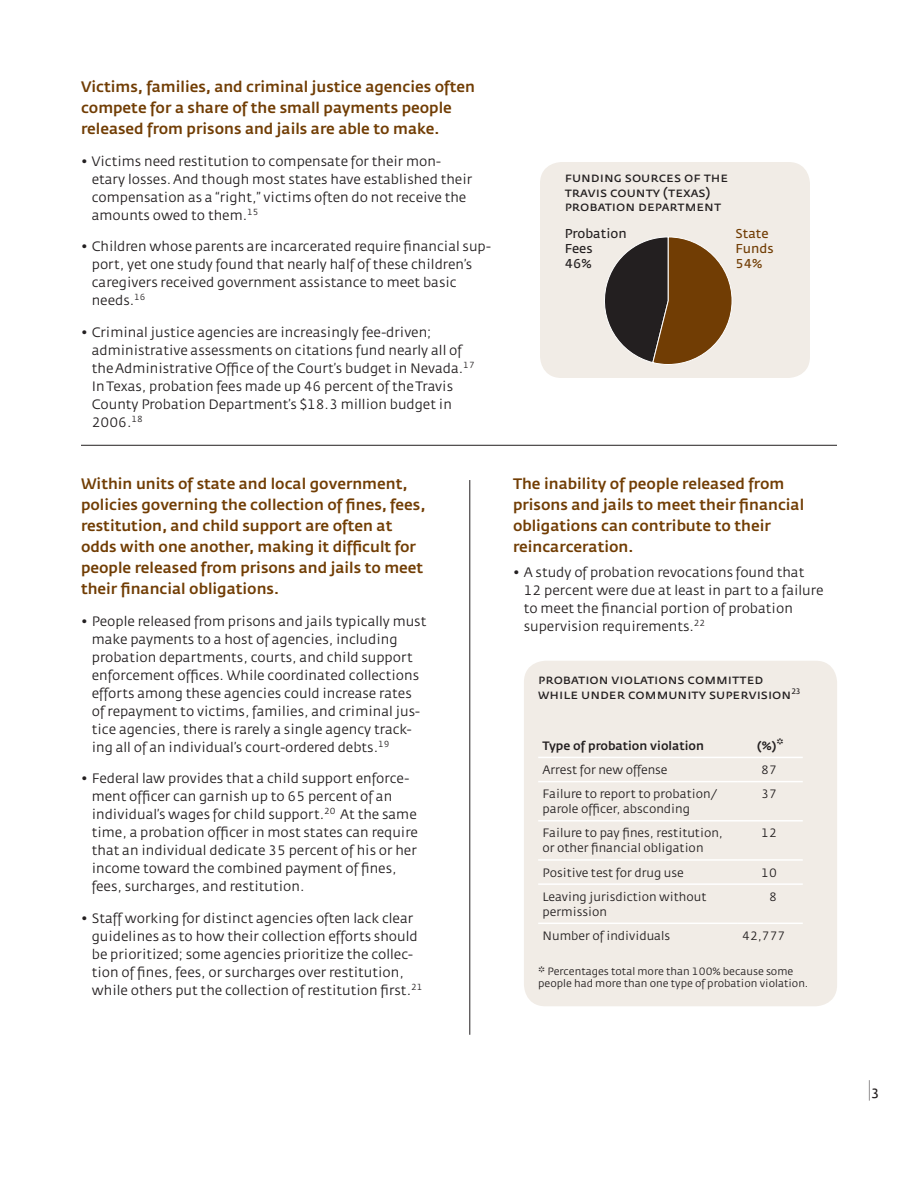
<style>
.page{position:relative;width:918px;height:1188px;background:#fff}
.page>*{position:absolute;margin:0;border:0;box-sizing:border-box;transform-origin:0 0}
.t1{font:300 21px "Fedra Sans";color:#231f20;scale:.4 1}
.t2{font:15px/21px "Fedra Sans Medium TF";color:#713d04}
.t3{font:13.5px/18px "Fedra Sans Book TF";color:#231f20}
.t4{font:13.5px/14.2px "Fedra Sans Normal SC";color:#231f20}
.t5{font:12.75px/15px "Fedra Sans Normal TF";color:#231f20}
.t6{font:12.75px/15px "Fedra Sans Normal TF";color:#713d04}
.t7{font:12px/15px "Fedra Sans Book TF";color:#231f20}
.t8{font:12px "Fedra Sans Medium TF";color:#231f20}
.t9{font:10.5px/12px "Fedra Sans Book TF";color:#231f20}
.s1{font-family:"Fedra Sans Medium SC";font-size:16.5px}
.s2{font-size:16.5px}
.s3{font-weight:400;font-size:13.5px}
</style>
<div class="page">
<hr style="left:81px;top:445px;width:756px;height:1px;background:#231f20">
<div style="left:540px;top:162px;width:270px;height:216px;background:#f1ece6"></div>
<svg style="left:604px;top:237px;width:128px;height:128px;background:#765f47"></svg>
<div style="left:524px;top:661px;width:313px;height:345px;background:#f1ece6"></div>
<hr style="left:469px;top:480px;width:1px;height:555px;background:#231f20">
<hr style="left:538px;top:757px;width:200px;height:1px;background:#fff">
<hr style="left:738px;top:757px;width:65px;height:1px;background:#fff">
<hr style="left:538px;top:781px;width:200px;height:1px;background:#fff">
<hr style="left:738px;top:781px;width:65px;height:1px;background:#fff">
<hr style="left:538px;top:820px;width:200px;height:2px;background:#fff">
<hr style="left:738px;top:820px;width:65px;height:2px;background:#fff">
<hr style="left:538px;top:859px;width:200px;height:2px;background:#fff">
<hr style="left:738px;top:859px;width:65px;height:2px;background:#fff">
<hr style="left:538px;top:883px;width:200px;height:2px;background:#fff">
<hr style="left:738px;top:883px;width:65px;height:2px;background:#fff">
<hr style="left:538px;top:923px;width:200px;height:1px;background:#fff">
<hr style="left:738px;top:923px;width:65px;height:1px;background:#fff">
<p class="t2" style="left:81px;top:77px;width:395px">Victims, families, and criminal justice agencies often compete for a share of the small payments people released from prisons and jails are able to make.</p>
<p class="t3" style="left:92px;top:153px;width:382px;text-indent:-11px">• Victims need restitution to compensate for their mon&shy;etary losses. And though most states have established their compensation as a “right,” victims often do not receive the amounts owed to them.<sup>15</sup></p>
<p class="t3" style="left:92px;top:238px;width:401px;text-indent:-11px">• Children whose parents are incarcerated require financial sup&shy;port, yet one study found that nearly half of these children’s caregivers received government assistance to meet basic needs.<sup>16</sup></p>
<p class="t3" style="left:92px;top:324px;width:384px;text-indent:-11px">• Criminal justice agencies are increasingly fee-driven; administrative assessments on citations fund nearly all of the Administrative Office of the Court’s budget in Nevada.<sup>17<br></sup>In Texas, probation fees made up 46 percent of the Travis County Probation Department’s $18.3 million budget in 2006.<sup>18</sup></p>
<p class="t2" style="left:81px;top:474px;width:346px">Within units of state and local government, policies governing the collection of fines, fees, restitution, and child support are often at odds with one another, making it difficult for people released from prisons and jails to meet their financial obligations.</p>
<p class="t3" style="left:92px;top:613px;width:336px;text-indent:-11px">• People released from prisons and jails typically must make payments to a host of agencies, including probation departments, courts, and child support enforcement offices. While coordinated collections efforts among these agencies could increase rates of repayment to victims, families, and criminal jus&shy;tice agencies, there is rarely a single agency track&shy;ing all of an individual’s court-ordered debts.<sup>19</sup></p>
<p class="t3" style="left:92px;top:770px;width:328px;text-indent:-11px">• Federal law provides that a child support enforce&shy;ment officer can garnish up to 65 percent of an individual’s wages for child support.<sup>20</sup> At the same time, a probation officer in most states can require that an individual dedicate 35 percent of his or her income toward the combined payment of fines, fees, surcharges, and restitution.</p>
<p class="t3" style="left:92px;top:910px;width:332px;text-indent:-11px">• Staff working for distinct agencies often lack clear guidelines as to how their collection efforts should be prioritized; some agencies prioritize the collec&shy;tion of fines, fees, or surcharges over restitution, while others put the collection of restitution first.<sup>21</sup></p>
<p class="t4" style="left:565px;top:171px;width:165px">funding sources of the travis county (texas) probation department</p>
<p class="t5" style="left:565px;top:226px;width:63px">Probation<br>Fees<br>46%</p>
<p class="t6" style="left:736px;top:226px;width:40px">State<br>Funds<br>54%</p>
<p class="t2" style="left:513px;top:474px;width:293px">The inability of people released from prisons and jails to meet their financial obligations can contribute to their reincarceration.</p>
<p class="t3" style="left:524px;top:564px;width:301px;text-indent:-11px">• A study of probation revocations found that 12 percent were due at least in part to a failure to meet the financial portion of probation supervision requirements.<sup>22</sup></p>
<p class="t4" style="left:538px;top:673px;width:263px">probation violations committed while under community supervision <sup>23</sup></p>
<p class="t8" style="left:543px;top:739px;width:163px">Type of probation violation</p>
<p class="t8" style="left:757px;top:739px;width:28px">(%)<span class="s1">*</span></p>
<p class="t7" style="left:543px;top:763px;width:127px">Arrest for new offense</p>
<p class="t7" style="left:761px;top:763px;width:17px">87</p>
<p class="t7" style="left:543px;top:787px;width:176px">Failure to report to probation/ parole officer, absconding</p>
<p class="t7" style="left:761px;top:787px;width:17px">37</p>
<p class="t7" style="left:543px;top:826px;width:182px">Failure to pay fines, restitution, or other financial obligation</p>
<p class="t7" style="left:761px;top:826px;width:17px">12</p>
<p class="t7" style="left:543px;top:865px;width:143px">Positive test for drug use</p>
<p class="t7" style="left:761px;top:865px;width:17px">10</p>
<p class="t7" style="left:543px;top:889px;width:166px">Leaving jurisdiction without permission</p>
<p class="t7" style="left:769px;top:889px;width:9px">8</p>
<p class="t7" style="left:543px;top:929px;width:129px">Number of individuals</p>
<p class="t7" style="left:742px;top:929px;width:45px">42,777</p>
<p class="t9" style="left:538px;top:966px;width:272px"><span class="s2">*</span> Percentages total more than 100% because some people had more than one type of probation violation.</p>
<h1 class="t1" style="left:868px;top:1077px;width:27px">| <span class="s3">3</span></h1>
</div>
